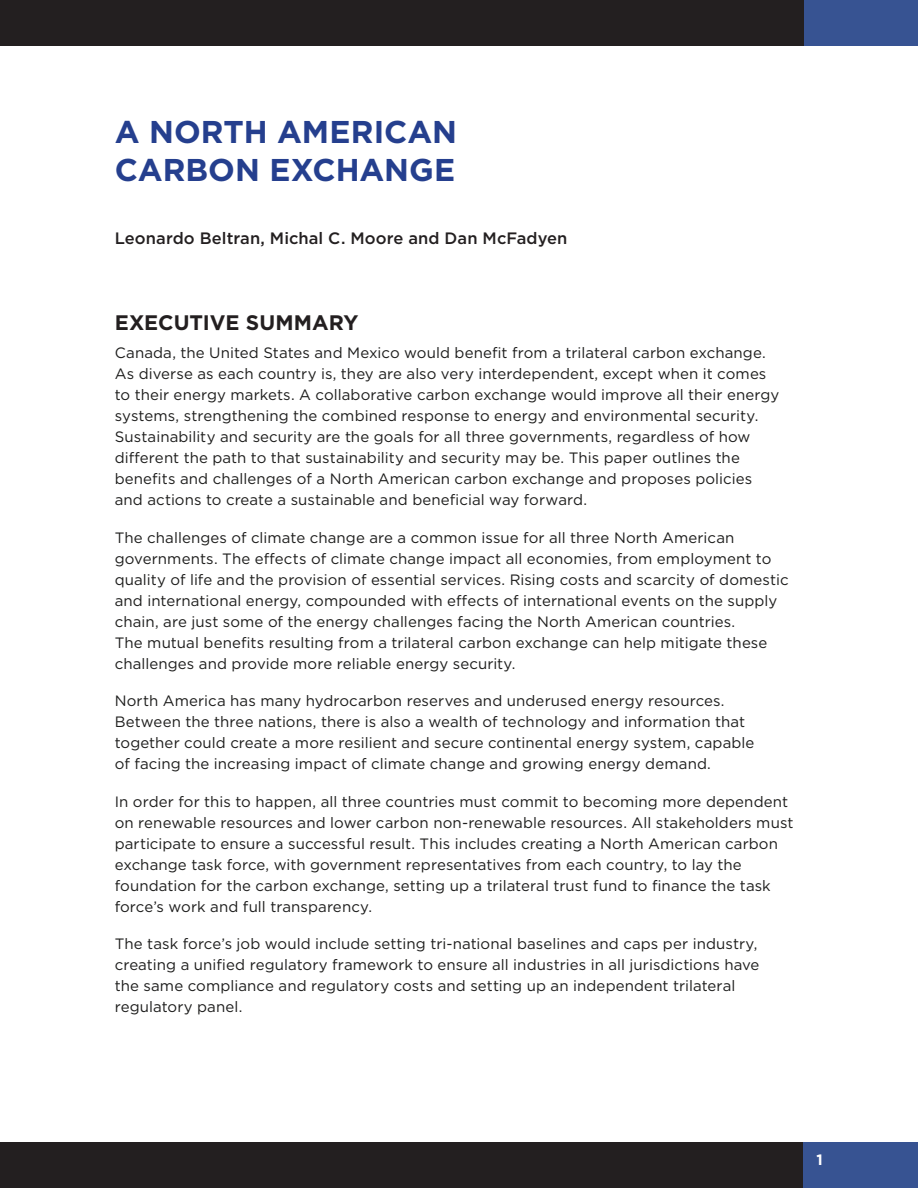
<style>
.page{position:relative;width:918px;height:1188px;background:#fff}
.page>*{position:absolute;margin:0;border:0;box-sizing:border-box;transform-origin:0 0}
.t1{font:700 31.5px/37.8px "Gotham";color:#253f8e}
.t2{font:700 21px "Gotham";color:#231f20}
.t3{font:500 16.5px "Gotham";letter-spacing:.005em;color:#231f20}
.t4{font:15px/21px "Gotham";letter-spacing:.005em;color:#1d1d1c}
.t5{font:700 15px "Gotham";color:#fff}
</style>
<div class="page">
<div style="left:802px;top:1143px;width:116px;height:45px;background:#375392"></div>
<div style="left:803px;top:0;width:115px;height:45px;background:#375392"></div>
<div style="left:0;top:1143px;width:802px;height:45px;background:#231f20"></div>
<div style="left:0;top:0;width:803px;height:45px;background:#231f20"></div>
<h1 class="t1" style="left:115px;top:113px;width:344px">A NORTH AMERICAN<br>CARBON EXCHANGE</h1>
<p class="t3" style="left:115px;top:227px;width:454px">Leonardo Beltran, Michal C. Moore and Dan McFadyen</p>
<h2 class="t2" style="left:115px;top:309px;width:245px">EXECUTIVE SUMMARY</h2>
<p class="t4" style="left:115px;top:342px;width:666px">Canada, the United States and Mexico would benefit from a trilateral carbon exchange.<br>As diverse as each country is, they are also very interdependent, except when it comes to their energy markets. A collaborative carbon exchange would improve all their energy systems, strengthening the combined response to energy and environmental security.<br>Sustainability and security are the goals for all three governments, regardless of how different the path to that sustainability and security may be. This paper outlines the benefits and challenges of a North American carbon exchange and proposes policies and actions to create a sustainable and beneficial way forward.</p>
<p class="t4" style="left:115px;top:527px;width:675px">The challenges of climate change are a common issue for all three North American governments. The effects of climate change impact all economies, from employment to quality of life and the provision of essential services. Rising costs and scarcity of domestic and international energy, compounded with effects of international events on the supply chain, are just some of the energy challenges facing the North American countries.<br>The mutual benefits resulting from a trilateral carbon exchange can help mitigate these challenges and provide more reliable energy security.</p>
<p class="t4" style="left:115px;top:690px;width:641px">North America has many hydrocarbon reserves and underused energy resources.<br>Between the three nations, there is also a wealth of technology and information that together could create a more resilient and secure continental energy system, capable of facing the increasing impact of climate change and growing energy demand.</p>
<p class="t4" style="left:115px;top:791px;width:680px">In order for this to happen, all three countries must commit to becoming more dependent on renewable resources and lower carbon non-renewable resources. All stakeholders must participate to ensure a successful result. This includes creating a North American carbon exchange task force, with government representatives from each country, to lay the foundation for the carbon exchange, setting up a trilateral trust fund to finance the task force’s work and full transparency.</p>
<p class="t4" style="left:115px;top:933px;width:646px">The task force’s job would include setting tri-national baselines and caps per industry, creating a unified regulatory framework to ensure all industries in all jurisdictions have the same compliance and regulatory costs and setting up an independent trilateral regulatory panel.</p>
<p class="t5" style="left:817px;top:1150px;width:8px">1</p>
</div>
